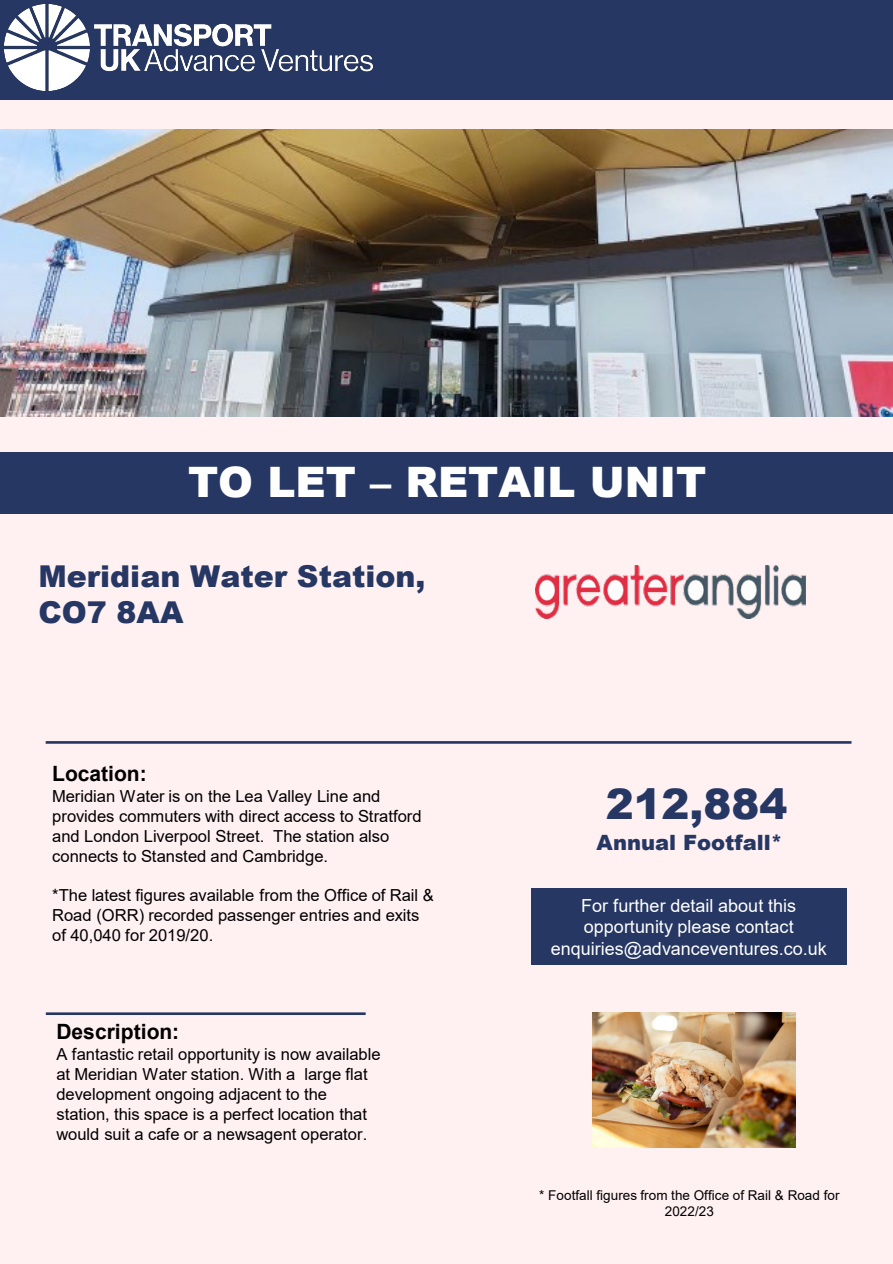
<style>
.page{position:relative;width:893px;height:1264px;background:#fff}
.page>*{position:absolute;margin:0;border:0;box-sizing:border-box;transform-origin:0 0}
.t1{font:900 42px "Arial";color:#fff}
.t2{font:900 42px "Arial";color:#253762}
.t3{font:900 30px/36px "Arial";color:#253762}
.t4{font:700 21px "Arial";color:#000}
.t5{font:900 21px "Arial";color:#253762}
.t6{font:18px/21.6px "Arial";letter-spacing:.005em;color:#fff;text-align:center}
.t7{font:16.5px/19.8px "Arial";color:#000}
.t8{font:13.5px/16.2px "Arial";letter-spacing:.005em;color:#000;text-align:center}
</style>
<div class="page">
<div style="left:0;top:0;width:892px;height:1263px;background:#fff0f2"></div>
<img style="left:0;top:129px;width:892px;height:287px">
<div style="left:0;top:452px;width:892px;height:62px;background:#253762"></div>
<hr style="left:46px;top:741px;width:805px;height:2px;background:#253762">
<div style="left:531px;top:888px;width:315px;height:76px;background:#253762"></div>
<hr style="left:46px;top:1012px;width:319px;height:2px;background:#253762">
<img style="left:535px;top:565px;width:270px;height:53px">
<div style="left:0;top:0;width:892px;height:100px;background:#253762"></div>
<img style="left:4px;top:4px;width:368px;height:86px">
<img style="left:592px;top:1012px;width:203px;height:135px">
<p class="t1" style="left:188px;top:451px;width:520px">TO LET – RETAIL UNIT</p>
<p class="t3" style="left:38px;top:557px;width:388px">Meridian Water Station,<br>CO7 8AA</p>
<p class="t4" style="left:52px;top:759px;width:96px">Location:</p>
<p class="t7" style="left:52px;top:786px;width:371px">Meridian Water is on the Lea Valley Line and provides commuters with direct access to Stratford and London Liverpool Street. The station also connects to Stansted and Cambridge.</p>
<p class="t7" style="left:52px;top:885px;width:383px">*The latest figures available from the Office of Rail &amp;<br>Road (ORR) recorded passenger entries and exits of 40,040 for 2019/20.</p>
<p class="t4" style="left:56px;top:1016px;width:124px">Description:</p>
<p class="t7" style="left:56px;top:1044px;width:325px">A fantastic retail opportunity is now available at Meridian Water station. With a large flat development ongoing adjacent to the station, this space is a perfect location that would suit a cafe or a newsagent operator.</p>
<p class="t2" style="left:605px;top:773px;width:183px">212,884</p>
<p class="t5" style="left:596px;top:826px;width:187px">Annual Footfall*</p>
<p class="t6" style="left:550px;top:894px;width:277px">For further detail about this opportunity please contact enquiries@advanceventures.co.uk</p>
<p class="t8" style="left:539px;top:1186px;width:302px">* Footfall figures from the Office of Rail &amp; Road for<br>2022/23</p>
</div>
